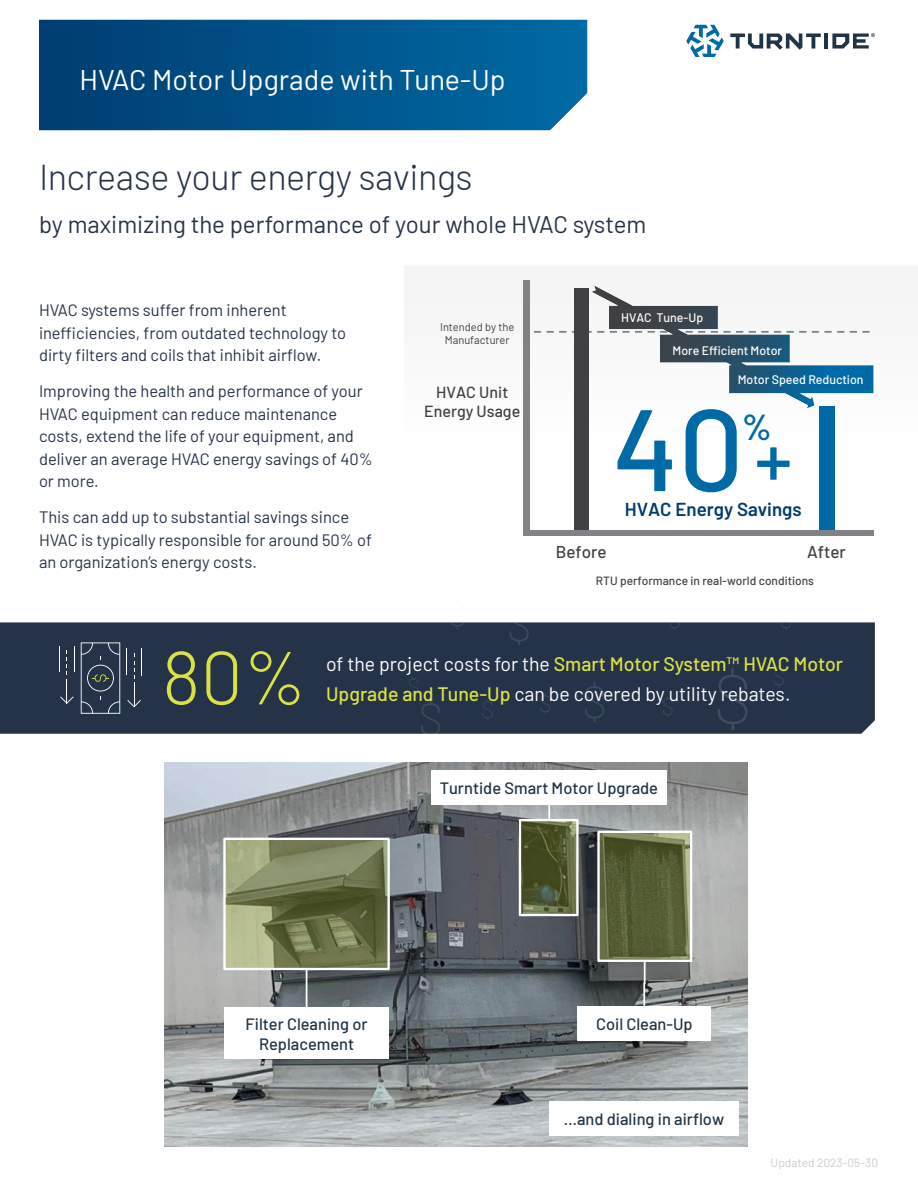
<style>
.page{position:relative;width:918px;height:1188px;background:#fff}
.page>*{position:absolute;margin:0;border:0;box-sizing:border-box;transform-origin:0 0}
.t1{font:500 115.65px "Barlow";color:#006aa6}
.t2{font:300 75px "Barlow";color:#dae243}
.t3{font:200 68.85px "Barlow";color:#f2f2f2}
.t4{font:200 44.1px "Barlow";color:#f2f2f2}
.t5{font:600 36.15px "Barlow";color:#006aa6}
.t6{font:300 36px "Barlow";letter-spacing:-.01em;color:#253348}
.t7{font:28.5px "Barlow";color:#fff}
.t8{font:24px "Barlow";color:#253348}
.t9{font:200 22.95px "Barlow";color:#f2f2f2}
.t10{font:500 19.5px "Barlow";color:#dae243}
.t11{font:19.5px "Barlow";color:#fff}
.t12{font:600 18.75px "Barlow";color:#003b70}
.t13{font:500 17.1px "Barlow";color:#414042}
.t14{font:16.5px/22.5px "Barlow";color:#253348}
.t15{font:500 16.35px "Barlow";color:#1e3447}
.t16{font:500 16.05px/19.2px "Barlow";color:#414042;text-align:center}
.t17{font:500 12.3px "Barlow";letter-spacing:-.005em;color:#fff}
.t18{font:500 12px "Barlow";color:#414042}
.t19{font:12px "Barlow";color:#ccc}
.t20{font:11.1px/13px "Barlow";color:#414042;text-align:center}
.s1{font-size:76.05px}
.s2{font-weight:400;color:#fff}
.s3{font-weight:500;color:#dae243}
</style>
<div class="page">
<img style="left:39px;top:20px;width:548px;height:110px">
<img style="left:165px;top:762px;width:582px;height:385px">
<svg style="left:522px;top:822px;width:54px;height:91px;background:#515931"></svg>
<div style="left:519px;top:819px;width:60px;height:97px;border:2px solid #fff"></div>
<div style="left:431px;top:771px;width:236px;height:34px;background:#fff"></div>
<svg style="left:600px;top:834px;width:89px;height:125px;background:#5c633a"></svg>
<div style="left:597px;top:831px;width:95px;height:131px;border:2px solid #fff"></div>
<div style="left:577px;top:1007px;width:134px;height:34px;background:#fff"></div>
<svg style="left:642px;top:959px;width:4px;height:48px"></svg>
<svg style="left:548px;top:805px;width:2px;height:15px"></svg>
<svg style="left:226px;top:841px;width:161px;height:126px;background:#7c825a"></svg>
<div style="left:223px;top:838px;width:167px;height:132px;border:2px solid #fff"></div>
<div style="left:224px;top:1008px;width:165px;height:51px;background:#fff"></div>
<hr style="left:306px;top:969px;width:1px;height:38px;background:#fff">
<div style="left:549px;top:1101px;width:190px;height:34px;background:#fff"></div>
<div style="left:0;top:622px;width:875px;height:112px;background:#253348"></div>
<svg style="left:81px;top:642px;width:39px;height:72px;background:#3e4a5b"></svg>
<svg style="left:127px;top:648px;width:15px;height:59px"></svg>
<svg style="left:59px;top:647px;width:16px;height:57px"></svg>
<svg style="left:533px;top:331px;width:58px;height:2px"></svg>
<img style="left:591px;top:285px;width:283px;height:124px">
<div style="left:819px;top:406px;width:15px;height:127px;background:#006aa6"></div>
<div style="left:574px;top:289px;width:15px;height:242px;background:#414042"></div>
<div style="left:523px;top:530px;width:351px;height:5px;background:#808285"></div>
<div style="left:523px;top:280px;width:7px;height:250px;background:#808285"></div>
<svg style="left:686px;top:25px;width:38px;height:32px"></svg>
<hr style="left:825px;top:33px;width:3px;height:16px;background:#1f3447">
<svg style="left:730px;top:33px;width:91px;height:17px"></svg>
<svg style="left:832px;top:33px;width:43px;height:16px"></svg>
<h3 class="t7" style="left:80px;top:70px;width:428px">HVAC Motor Upgrade with Tune-Up</h3>
<h3 class="t6" style="left:39px;top:165px;width:435px">Increase your energy savings</h3>
<h3 class="t8" style="left:39px;top:215px;width:609px">by maximizing the performance of your whole HVAC system</h3>
<p class="t14" style="left:39px;top:301px;width:309px">HVAC systems suffer from inherent<br>ine昀케ciencies, from outdated technology to dirty filters and coils that inhibit air昀氀ow.</p>
<p class="t14" style="left:39px;top:382px;width:335px">Improving the health and performance of your HVAC equipment can reduce maintenance costs, extend the life of your equipment, and deliver an average HVAC energy savings of 40% or more.</p>
<p class="t14" style="left:39px;top:508px;width:334px">This can add up to substantial savings since<br>HVAC is typically responsible for around 50% of an organization’s energy costs.</p>
<p class="t20" style="left:440px;top:322px;width:76px">Intended by the<br>Manufacturer</p>
<p class="t16" style="left:424px;top:384px;width:98px">HVAC Unit<br>Energy Usage</p>
<h3 class="t4" style="left:507px;top:605px;width:26px">$</h3>
<p class="t17" style="left:621px;top:313px;width:84px">HVAC Tune-Up</p>
<p class="t17" style="left:673px;top:346px;width:111px">More E昀케cient Motor</p>
<p class="t17" style="left:738px;top:375px;width:127px">Motor Speed Reduction</p>
<h1 class="t1" style="left:613px;top:408px;width:181px">40 <span class="s1">+</span></h1>
<p class="t12" style="left:625px;top:502px;width:179px">HVAC Energy Savings</p>
<h3 class="t5" style="left:742px;top:414px;width:32px">%</h3>
<p class="t13" style="left:556px;top:546px;width:52px">Before</p>
<p class="t18" style="left:596px;top:576px;width:220px">RTU performance in real-world conditions</p>
<p class="t13" style="left:807px;top:546px;width:40px">After</p>
<h2 class="t2" style="left:162px;top:651px;width:147px">80%</h2>
<p class="t10" style="left:326px;top:657px;width:519px"><span class="s2">of the project costs for the</span> Smart Motor System™ HVAC Motor</p>
<h3 class="t9" style="left:772px;top:666px;width:14px">$</h3>
<h3 class="t3" style="left:714px;top:668px;width:40px">$</h3>
<h3 class="t9" style="left:408px;top:677px;width:14px">$</h3>
<h3 class="t4" style="left:582px;top:683px;width:26px">$</h3>
<p class="t11" style="left:326px;top:680px;width:466px"><span class="s3">Upgrade and Tune-Up</span> can be covered by utility rebates.</p>
<h3 class="t9" style="left:481px;top:699px;width:14px">$</h3>
<h3 class="t9" style="left:539px;top:694px;width:14px">$</h3>
<h3 class="t9" style="left:661px;top:697px;width:14px">$</h3>
<h3 class="t4" style="left:418px;top:700px;width:26px">$</h3>
<p class="t15" style="left:440px;top:783px;width:220px">Turntide Smart Motor Upgrade</p>
<p class="t15" style="left:246px;top:1018px;width:124px">Filter Cleaning or</p>
<p class="t15" style="left:596px;top:1018px;width:98px">Coil Clean-Up</p>
<p class="t15" style="left:259px;top:1038px;width:97px">Replacement</p>
<p class="t15" style="left:564px;top:1113px;width:162px">Öand dialing in airflow</p>
<p class="t19" style="left:771px;top:1158px;width:109px">Updated 2023-05-30</p>
</div>
